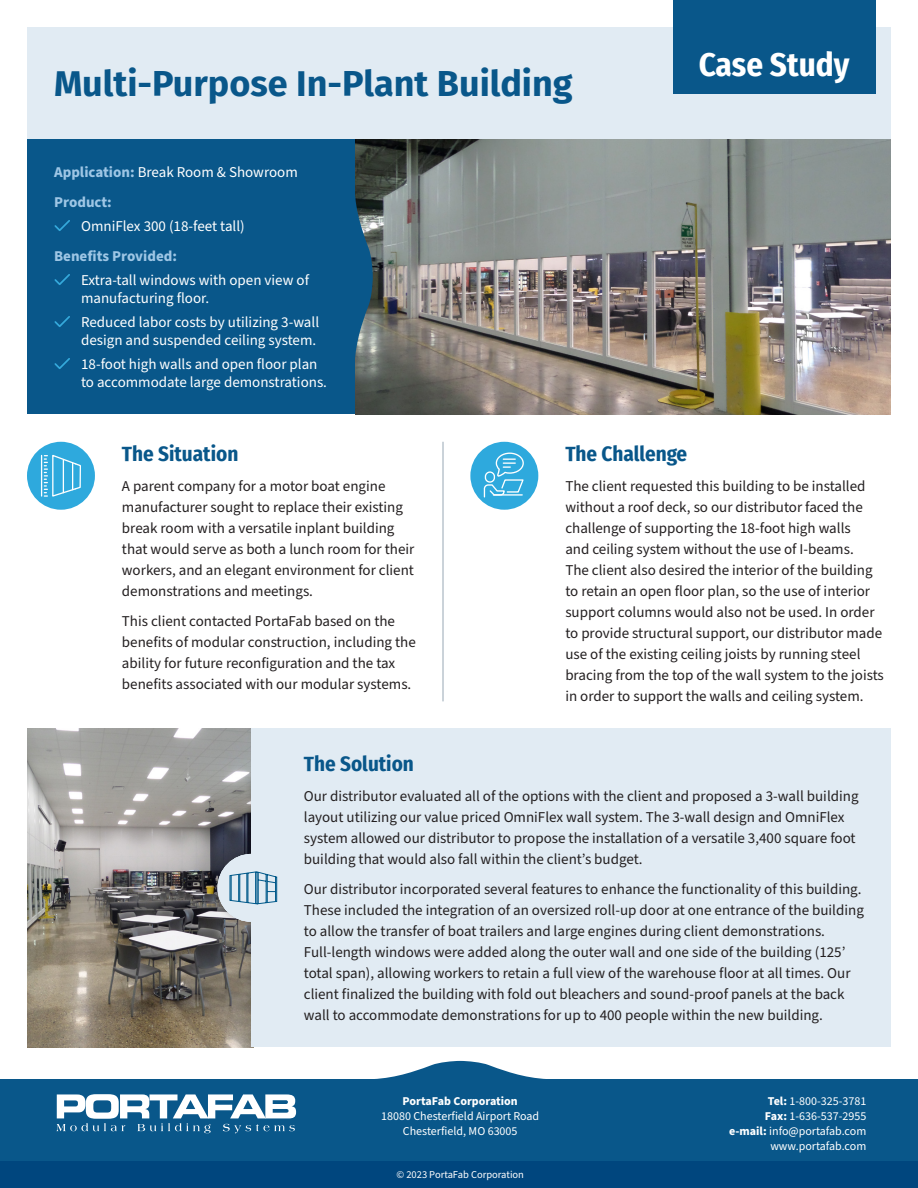
<style>
.page{position:relative;width:918px;height:1188px;background:#fff}
.page>*{position:absolute;margin:0;border:0;box-sizing:border-box;transform-origin:0 0}
.t1{font:700 36px "Fira Sans";color:#09578a}
.t2{font:700 33px "Fira Sans Condensed";color:#fff}
.t3{font:700 21px "Fira Sans Condensed";color:#09578a}
.t4{font:15px/21px "Source Sans Pro";color:#231f20}
.t5{font:15px/18px "Source Sans Pro";color:#fff}
.t6{font:700 15px "Source Sans Pro";color:#9ec6e5}
.t7{font:12px/15px "Source Sans Pro";color:#fff;text-align:center}
.t8{font:700 12px "Source Sans Pro";color:#fff}
.t9{font:10.5px "Source Sans Pro";color:#fff}
.s1{font-weight:700;color:#9ec6e5}
.s2{font-weight:700}
</style>
<div class="page">
<div style="left:0;top:1079px;width:918px;height:109px;background:#09578a"></div>
<svg style="left:375px;top:1061px;width:170px;height:18px"></svg>
<div style="left:27px;top:27px;width:864px;height:112px;background:#e1ebf3"></div>
<div style="left:673px;top:0;width:202px;height:94px;background:#09578a"></div>
<svg style="left:56px;top:1094px;width:240px;height:39px"></svg>
<div style="left:0;top:1161px;width:918px;height:27px;background:#00467e"></div>
<img style="left:27px;top:728px;width:225px;height:319px">
<div style="left:210px;top:847px;width:83px;height:82px;background:#231f20;opacity:.25"></div>
<div style="left:244px;top:770px;width:131px;height:235px;background:#231f20;opacity:.25"></div>
<div style="left:252px;top:728px;width:639px;height:319px;background:#e1ebf3"></div>
<div style="left:218px;top:854px;width:68px;height:68px;background:#e1ebf3;border-radius:50%"></div>
<div style="left:27px;top:139px;width:864px;height:275px;background:#09578a"></div>
<img style="left:356px;top:139px;width:535px;height:275px">
<svg style="left:355px;top:149px;width:18px;height:255px"></svg>
<svg style="left:54px;top:220px;width:16px;height:11px"></svg>
<svg style="left:54px;top:274px;width:16px;height:11px"></svg>
<svg style="left:54px;top:316px;width:16px;height:11px"></svg>
<svg style="left:54px;top:358px;width:16px;height:11px"></svg>
<div style="left:470px;top:442px;width:68px;height:68px;background:#2ea9dd;border-radius:50%"></div>
<svg style="left:483px;top:452px;width:41px;height:46px"></svg>
<hr style="left:443px;top:442px;width:1px;height:259px;background:#98a8b4">
<div style="left:27px;top:442px;width:68px;height:68px;background:#2ea9dd;border-radius:50%"></div>
<hr style="left:41px;top:455px;width:1px;height:41px;background:#fff">
<svg style="left:44px;top:455px;width:37px;height:42px"></svg>
<svg style="left:229px;top:871px;width:48px;height:34px"></svg>
<p class="t1" style="left:54px;top:53px;width:520px">Multi-Purpose In-Plant Building</p>
<p class="t5" style="left:54px;top:164px;width:245px"><span class="s1">Application:</span> Break Room &amp; Showroom</p>
<p class="t6" style="left:54px;top:192px;width:59px">Product:</p>
<p class="t5" style="left:81px;top:218px;width:165px">OmniFlex 300 (18-feet tall)</p>
<p class="t6" style="left:54px;top:246px;width:124px">Benefits Provided:</p>
<p class="t5" style="left:81px;top:272px;width:230px">Extra-tall windows with open view of</p>
<p class="t5" style="left:81px;top:290px;width:130px">manufacturing floor.</p>
<p class="t5" style="left:81px;top:314px;width:240px">Reduced labor costs by utilizing 3-wall design and suspended ceiling system.</p>
<p class="t5" style="left:81px;top:356px;width:247px">18-foot high walls and open floor plan to accommodate large demonstrations.</p>
<h2 class="t2" style="left:699px;top:37px;width:152px">Case Study</h2>
<p class="t3" style="left:122px;top:437px;width:118px">The Situation</p>
<p class="t4" style="left:122px;top:476px;width:294px">A parent company for a motor boat engine manufacturer sought to replace their existing break room with a versatile inplant building that would serve as both a lunch room for their workers, and an elegant environment for client demonstrations and meetings.</p>
<p class="t4" style="left:122px;top:611px;width:295px">This client contacted PortaFab based on the benefits of modular construction, including the ability for future reconfiguration and the tax benefits associated with our modular systems.</p>
<p class="t3" style="left:565px;top:437px;width:123px">The Challenge</p>
<p class="t4" style="left:565px;top:476px;width:320px">The client requested this building to be installed without a roof deck, so our distributor faced the challenge of supporting the 18-foot high walls<br>and ceiling system without the use of I-beams.<br>The client also desired the interior of the building to retain an open floor plan, so the use of interior support columns would also not be used. In order to provide structural support, our distributor made use of the existing ceiling joists by running steel bracing from the top of the wall system to the joists in order to support the walls and ceiling system.</p>
<p class="t3" style="left:304px;top:746px;width:112px">The Solution</p>
<p class="t4" style="left:304px;top:786px;width:556px">Our distributor evaluated all of the options with the client and proposed a 3-wall building layout utilizing our value priced OmniFlex wall system. The 3-wall design and OmniFlex system allowed our distributor to propose the installation of a versatile 3,400 square foot building that would also fall within the client’s budget.</p>
<p class="t4" style="left:304px;top:879px;width:562px">Our distributor incorporated several features to enhance the functionality of this building.<br>These included the integration of an oversized roll-up door at one entrance of the building to allow the transfer of boat trailers and large engines during client demonstrations.<br>Full-length windows were added along the outer wall and one side of the building (125’ total span), allowing workers to retain a full view of the warehouse floor at all times. Our client finalized the building with fold out bleachers and sound-proof panels at the back wall to accommodate demonstrations for up to 400 people within the new building.</p>
<p class="t8" style="left:403px;top:1093px;width:117px">PortaFab Corporation</p>
<p class="t7" style="left:381px;top:1109px;width:160px">18080 Chesterfield Airport Road<br>Chesterfield, MO 63005</p>
<p class="t9" style="left:396px;top:1167px;width:129px">© 2023 PortaFab Corporation</p>
<p class="t7" style="left:729px;top:1094px;width:139px;text-align:right"><span class="s2">Tel:</span> 1-800-325-3781<br><span class="s2">Fax:</span> 1-636-537-2955 <span class="s2">e-mail:</span> info@portafab.com www.portafab.com</p>
</div>
